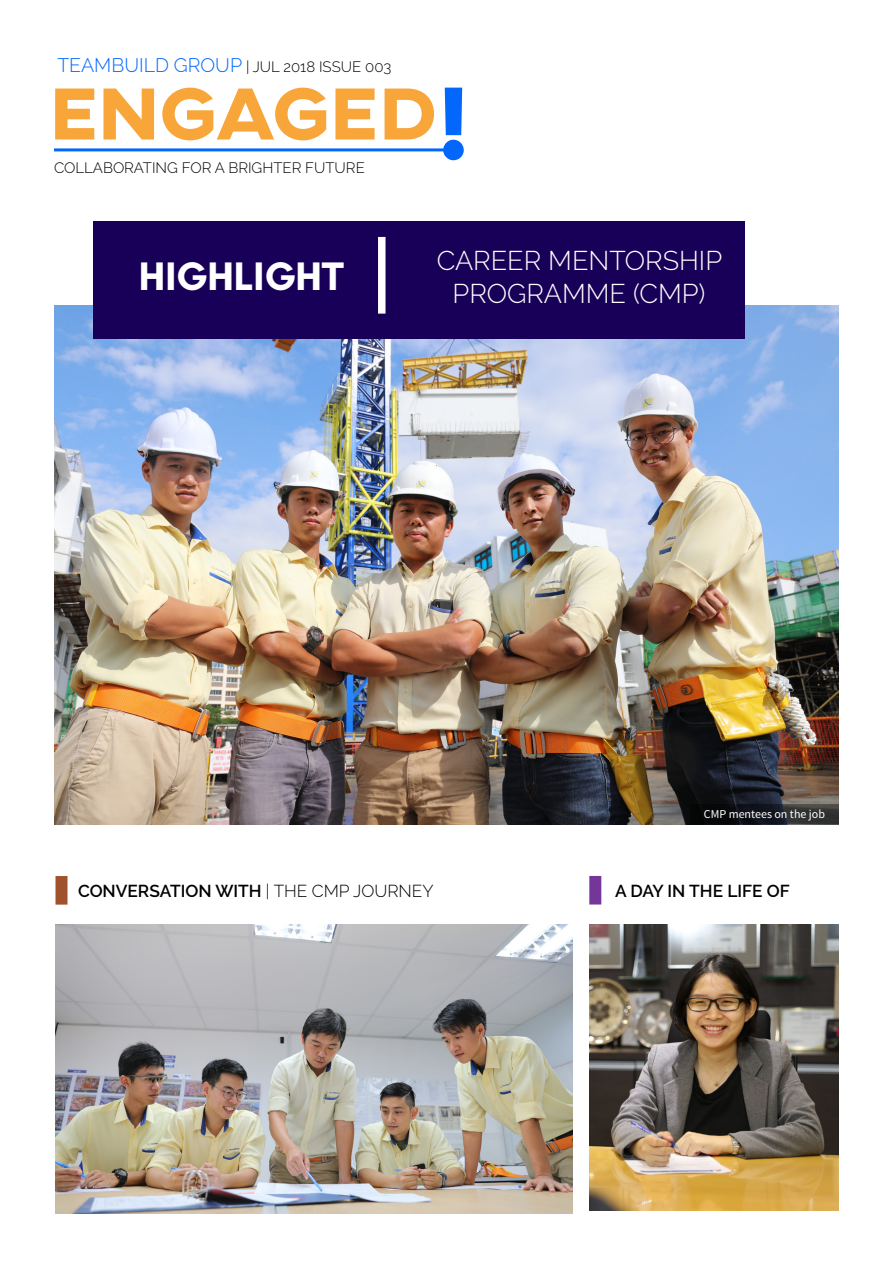
<style>
.page{position:relative;width:893px;height:1263px;background:#fff}
.page>*{position:absolute;margin:0;border:0;box-sizing:border-box;transform-origin:0 0}
.t1{font:800 105px "AXIS";color:#0367fb}
.t2{font:800 75px "AXIS";color:#f8a53a}
.t3{font:700 40.5px "Industri";color:#fff}
.t4{font:300 27px/33px "Raleway";color:#fff;text-align:center}
.t5{font:600 17.25px "Raleway";color:#000}
.t6{font:300 15px "Raleway";color:#000}
.t7{font:12px "Source Sans Pro";color:#fff}
.s1{font-size:19.5px;color:#0367fb}
.s2{font-weight:300}
</style>
<div class="page">
<div style="left:56px;top:876px;width:12px;height:29px;background:#a0522d"></div>
<div style="left:589px;top:876px;width:12px;height:28px;background:#743799"></div>
<img style="left:56px;top:924px;width:517px;height:289px">
<hr style="left:54px;top:148px;width:402px;height:3px;background:#0367fb">
<img style="left:589px;top:924px;width:250px;height:287px">
<img style="left:54px;top:306px;width:785px;height:518px">
<svg style="left:690px;top:804px;width:149px;height:19px;background:#1b1d20"></svg>
<div style="left:93px;top:222px;width:651px;height:117px;background:#180058"></div>
<div style="left:378px;top:237px;width:8px;height:77px;background:#fff"></div>
<p class="t6" style="left:57px;top:58px;width:336px"><span class="s1">TEAMBUILD GROUP</span> | JUL 2018 ISSUE 003</p>
<h2 class="t2" style="left:50px;top:64px;width:389px">ENGAGED</h2>
<p class="t6" style="left:54px;top:159px;width:312px">COLLABORATING FOR A BRIGHTER FUTURE</p>
<h1 class="t1" style="left:438px;top:54px;width:32px">!</h1>
<h3 class="t3" style="left:139px;top:251px;width:207px">HIGHLIGHT</h3>
<h3 class="t4" style="left:437px;top:244px;width:287px">CAREER MENTORSHIP<br>PROGRAMME (CMP)</h3>
<p class="t7" style="left:704px;top:806px;width:123px">CMP mentees on the job</p>
<p class="t5" style="left:78px;top:881px;width:357px">CONVERSATION WITH <span class="s2">| THE CMP JOURNEY</span></p>
<p class="t5" style="left:615px;top:881px;width:176px">A DAY IN THE LIFE OF</p>
</div>
